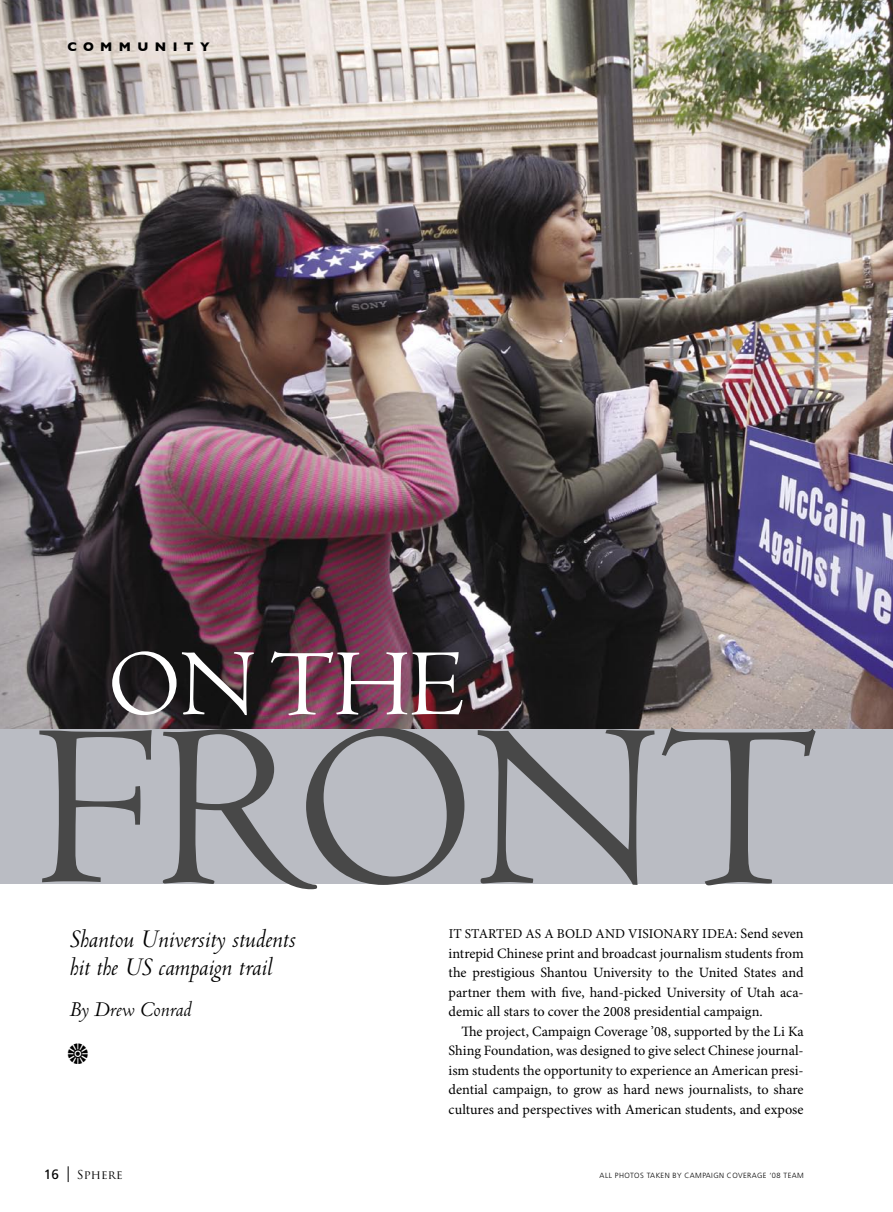
<style>
.page{position:relative;width:893px;height:1212px;background:#fff}
.page>*{position:absolute;margin:0;border:0;box-sizing:border-box;transform-origin:0 0}
.title_big{font:240px "Centaur";color:#484848}
.title_big-2{font:97.5px "Centaur";color:#fff}
.standfirst{font:italic 27px/28.5px "Centaur";color:#000}
.byline{font:italic 22.5px "Centaur";color:#000}
.body_text{font:14.25px/19.5px "Minion Pro";color:#000;text-align:justify}
.body_text-2{font:13.5px "Minion Pro";letter-spacing:.01em;color:#000}
.t1{font:700 12.75px "Gill Sans";letter-spacing:.5em;color:#000}
.t2{font:12px "Trajan Pro";letter-spacing:.015em;color:#000}
.photo_credit{font:300 7.5px "Frutiger";letter-spacing:.05em;color:#000}
.s1{font-family:"Frutiger";font-size:13.5px}
.s2{font-size:14.25px}
</style>
<div class="page">
<img style="left:0;top:0;width:893px;height:729px">
<div style="left:0;top:729px;width:893px;height:154px;background:#babcc3"></div>
<svg style="left:68px;top:1166px;width:1px;height:16px"></svg>
<p class="t1" style="left:67px;top:39px;width:144px">COMMUNITY</p>
<p class="title_big-2" style="left:108px;top:631px;width:358px">ON THE</p>
<p class="title_big" style="left:37px;top:677px;width:784px">FRONT</p>
<p class="standfirst" style="left:70px;top:925px;width:227px">Shantou University students hit the US campaign trail</p>
<p class="byline" style="left:70px;top:997px;width:123px">By Drew Conrad</p>
<p class="t2" style="left:44px;top:1167px;width:80px"><span class="s1">16</span> SPHERE</p>
<p class="body_text-2" style="left:449px;top:926px;width:356px">IT STARTED AS A BOLD AND VISIONARY IDEA: <span class="s2">Send seven</span></p>
<p class="body_text" style="left:449px;top:944px;width:357px">intrepid Chinese print and broadcast journalism students from the prestigious Shantou University to the United States and partner them with five, hand-picked University of Utah aca&shy;demic all stars to cover the 2008 presidential campaign.</p>
<p class="body_text" style="left:449px;top:1022px;width:357px;text-indent:13px">The project, Campaign Coverage ’08, supported by the Li Ka Shing Foundation, was designed to give select Chinese journal&shy;ism students the opportunity to experience an American presi&shy;dential campaign, to grow as hard news journalists, to share cultures and perspectives with American students, and expose</p>
<p class="photo_credit" style="left:600px;top:1171px;width:206px">ALL PHOTOS TAKEN BY CAMPAIGN COVERAGE ‘08 TEAM</p>
</div>
